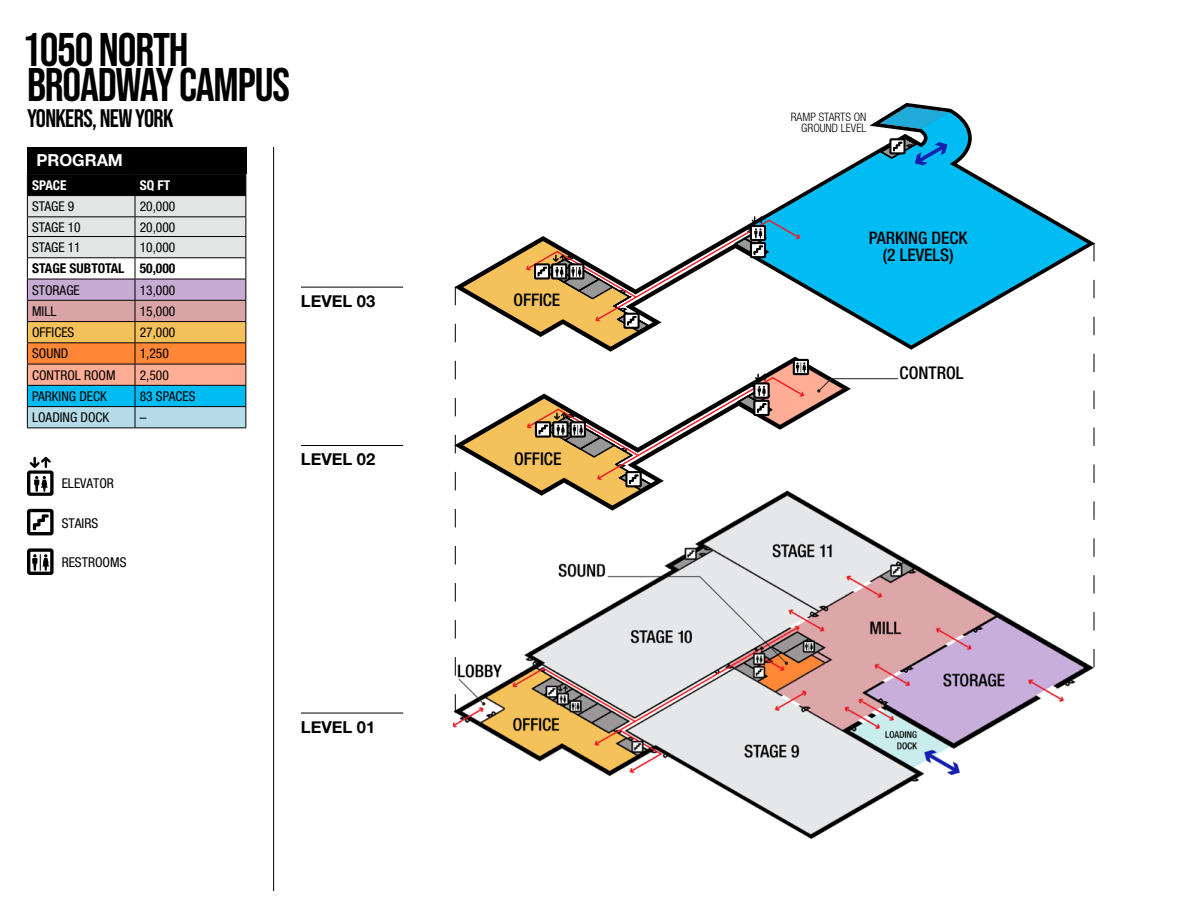
<style>
.page{position:relative;width:1188px;height:918px;background:#fff}
.page>*{position:absolute;margin:0;border:0;box-sizing:border-box;transform-origin:0 0}
.t1{font:46.95px/35.8px "Bebas Neue";letter-spacing:-.025em;color:#000}
.t2{font:25.2px "Bebas Neue";letter-spacing:-.025em;color:#000}
.t3{font:500 condensed 17.55px "Helvetica Neue LT Pro";color:#000}
.t4{font:500 condensed 17.4px/17.4px "Helvetica Neue LT Pro";color:#000;text-align:center}
.t5{font:700 16.5px "Helvetica Neue";color:#000}
.t6{font:700 16.5px "Helvetica Neue";color:#fff}
.t7{font:condensed 13.5px "Helvetica Neue LT Pro";color:#000}
.t8{font:700 condensed 13.5px "Helvetica Neue LT Pro";color:#000}
.t9{font:700 condensed 13.5px "Helvetica Neue LT Pro";color:#fff}
.t10{font:300 condensed 11.55px/11.6px "Helvetica Neue LT Pro";color:#000;text-align:right}
</style>
<div class="page">
<img style="left:453px;top:511px;width:640px;height:329px">
<div style="left:27px;top:147px;width:219px;height:27px;background:#000"></div>
<div style="left:27px;top:509px;width:27px;height:26px;border:3px solid #000;border-radius:2px"></div>
<div style="left:28px;top:510px;width:25px;height:25px;border:3px solid #000"></div>
<svg style="left:28px;top:510px;width:24px;height:24px"></svg>
<div style="left:27px;top:548px;width:27px;height:27px;border:3px solid #000;border-radius:2px"></div>
<div style="left:28px;top:549px;width:25px;height:25px;border:3px solid #000"></div>
<svg style="left:28px;top:550px;width:24px;height:24px"></svg>
<div style="left:27px;top:470px;width:27px;height:26px;border:2px solid #000;border-radius:2px"></div>
<div style="left:28px;top:471px;width:25px;height:24px;border:2px solid #000"></div>
<svg style="left:28px;top:457px;width:24px;height:38px"></svg>
<hr style="left:273px;top:147px;width:1px;height:744px;background:#000">
<svg style="left:27px;top:174px;width:219px;height:254px;background:#b3aba3"></svg>
<hr style="left:135px;top:427px;width:111px;height:1px;background:#000">
<svg style="left:454px;top:103px;width:640px;height:247px"></svg>
<svg style="left:878px;top:136px;width:71px;height:30px;background:#2b91bc"></svg>
<hr style="left:301px;top:287px;width:102px;height:1px;background:#000">
<hr style="left:301px;top:445px;width:102px;height:1px;background:#000">
<hr style="left:301px;top:713px;width:102px;height:1px;background:#000">
<svg style="left:1094px;top:243px;width:1px;height:424px"></svg>
<svg style="left:455px;top:216px;width:444px;height:497px"></svg>
<h1 class="t1" style="left:22px;top:31px;width:269px">1050 NORTH<br>BROADWAY CAMPUS</h1>
<h2 class="t2" style="left:27px;top:104px;width:148px">YONKERS, NEW YORK</h2>
<p class="t6" style="left:36px;top:148px;width:88px">PROGRAM</p>
<p class="t9" style="left:32px;top:177px;width:36px">SPACE</p>
<p class="t9" style="left:140px;top:177px;width:32px">SQ FT</p>
<p class="t7" style="left:32px;top:198px;width:44px">STAGE 9</p>
<p class="t7" style="left:140px;top:198px;width:37px">20,000</p>
<p class="t7" style="left:32px;top:219px;width:50px">STAGE 10</p>
<p class="t7" style="left:140px;top:219px;width:37px">20,000</p>
<p class="t7" style="left:32px;top:239px;width:50px">STAGE 11</p>
<p class="t7" style="left:140px;top:239px;width:37px">10,000</p>
<p class="t8" style="left:32px;top:260px;width:145px">STAGE SUBTOTAL 50,000</p>
<p class="t7" style="left:32px;top:282px;width:49px">STORAGE</p>
<p class="t7" style="left:140px;top:282px;width:37px">13,000</p>
<p class="t7" style="left:32px;top:303px;width:26px">MILL</p>
<p class="t7" style="left:140px;top:303px;width:37px">15,000</p>
<p class="t7" style="left:32px;top:324px;width:44px">OFFICES</p>
<p class="t7" style="left:140px;top:324px;width:37px">27,000</p>
<p class="t7" style="left:32px;top:346px;width:38px">SOUND</p>
<p class="t7" style="left:140px;top:346px;width:31px">1,250</p>
<p class="t7" style="left:32px;top:367px;width:85px">CONTROL ROOM</p>
<p class="t7" style="left:140px;top:367px;width:31px">2,500</p>
<p class="t7" style="left:32px;top:388px;width:76px">PARKING DECK</p>
<p class="t7" style="left:140px;top:388px;width:57px">83 SPACES</p>
<p class="t7" style="left:32px;top:409px;width:79px">LOADING DOCK</p>
<p class="t7" style="left:140px;top:409px;width:8px">–</p>
<p class="t7" style="left:62px;top:476px;width:54px">ELEVATOR</p>
<p class="t7" style="left:62px;top:515px;width:38px">STAIRS</p>
<p class="t7" style="left:62px;top:554px;width:66px">RESTROOMS</p>
<p class="t5" style="left:301px;top:288px;width:76px">LEVEL 03</p>
<p class="t5" style="left:301px;top:446px;width:76px">LEVEL 02</p>
<p class="t5" style="left:301px;top:714px;width:76px">LEVEL 01</p>
<p class="t4" style="left:513px;top:291px;width:48px">OFFICE</p>
<p class="t3" style="left:514px;top:448px;width:49px">OFFICE</p>
<p class="t10" style="left:791px;top:111px;width:77px">RAMP STARTS ON<br>GROUND LEVEL</p>
<p class="t4" style="left:869px;top:229px;width:100px">PARKING DECK (2 LEVELS)</p>
<p class="t3" style="left:900px;top:362px;width:66px">CONTROL</p>
</div>
